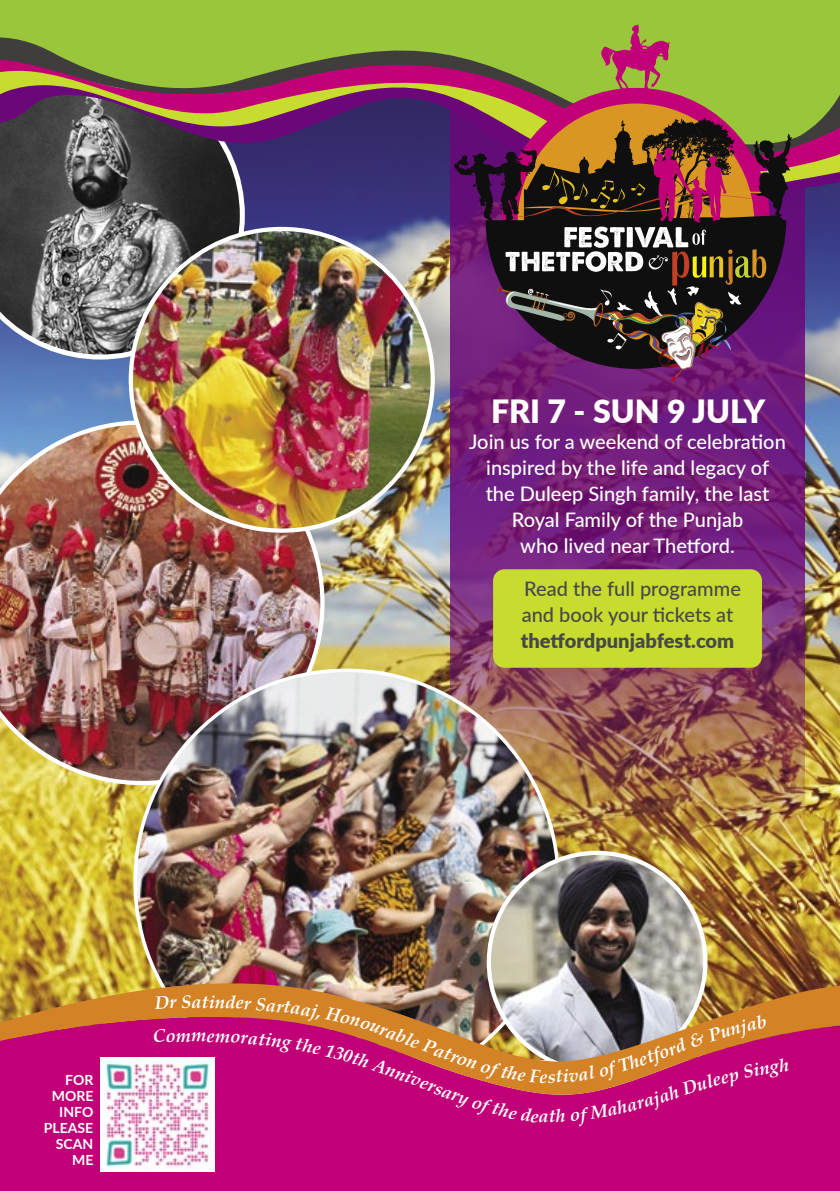
<style>
.page{position:relative;width:840px;height:1191px;background:#fff}
.page>*{position:absolute;margin:0;border:0;box-sizing:border-box;transform-origin:0 0}
.t1{font:900 32px "Lato";color:#fff}
.t2{font:500 20px/26px "Lato";color:#fff;text-align:center}
.t3{font:500 20px/26px "Lato";color:#484848}
.t4{font:900 20px "Lato";color:#484848}
.t5{font:italic 700 18.4px "Palatino";color:#fff}
.t6{font:700 14px/16px "Lato";color:#fff;text-align:right}
</style>
<div class="page">
<img style="left:0;top:306px;width:839px;height:662px">
<img style="left:0;top:420px;width:324px;height:365px">
<img style="left:450px;top:306px;width:354px;height:559px">
<img style="left:135px;top:670px;width:422px;height:298px">
<img style="left:488px;top:853px;width:217px;height:115px">
<svg style="left:0;top:306px;width:150px;height:53px;background:#7e828e"></svg>
<img style="left:131px;top:229px;width:301px;height:301px;border-radius:151px">
<div style="left:493px;top:569px;width:268px;height:99px;background:#c8dc30;border-radius:11px"></div>
<div style="left:0;top:1106px;width:839px;height:85px;background:#c10077"></div>
<img style="left:0;top:279px;width:839px;height:27px">
<svg style="left:0;top:0;width:839px;height:276px;background:#777754"></svg>
<img style="left:100px;top:1106px;width:114px;height:65px">
<svg style="left:501px;top:88px;width:268px;height:29px;background:#a2774f"></svg>
<svg style="left:517px;top:103px;width:236px;height:14px;background:#be5b4e"></svg>
<svg style="left:601px;top:24px;width:69px;height:71px;background:#a97353"></svg>
<img style="left:669px;top:378px;width:13px;height:5px">
<svg style="left:453px;top:117px;width:338px;height:261px;background:#5f3643"></svg>
<img style="left:0;top:968px;width:839px;height:138px">
<svg style="left:154px;top:994px;width:251px;height:87px;background:#c83f63"></svg>
<svg style="left:450px;top:1014px;width:338px;height:111px;background:#c04b67"></svg>
<p class="t5" style="left:191px;top:986px;width:12px">a</p>
<h1 class="t1" style="left:491px;top:387px;width:275px">FRI 7 - SUN 9 JULY</h1>
<p class="t2" style="left:469px;top:427px;width:318px">Join us for a weekend of celebration inspired by the life and legacy of the Duleep Singh family, the last<br>Royal Family of the Punjab<br>who lived near Thetford.</p>
<p class="t3" style="left:521px;top:574px;width:220px">Read the full programme and book your tickets at</p>
<p class="t4" style="left:520px;top:625px;width:215px">thetfordpunjabfest.com</p>
<p class="t5" style="left:386px;top:1013px;width:43px;rotate:21deg">rable</p>
<p class="t5" style="left:428px;top:1030px;width:38px;rotate:20deg">Patr</p>
<p class="t5" style="left:647px;top:1040px;width:35px;rotate:-20deg">ford</p>
<p class="t6" style="left:44px;top:1070px;width:51px">FOR<br>MORE<br>INFO<br>PLEASE<br>SCAN<br>ME</p>
<p class="t5" style="left:411px;top:1061px;width:52px;rotate:21deg">iversa</p>
</div>
